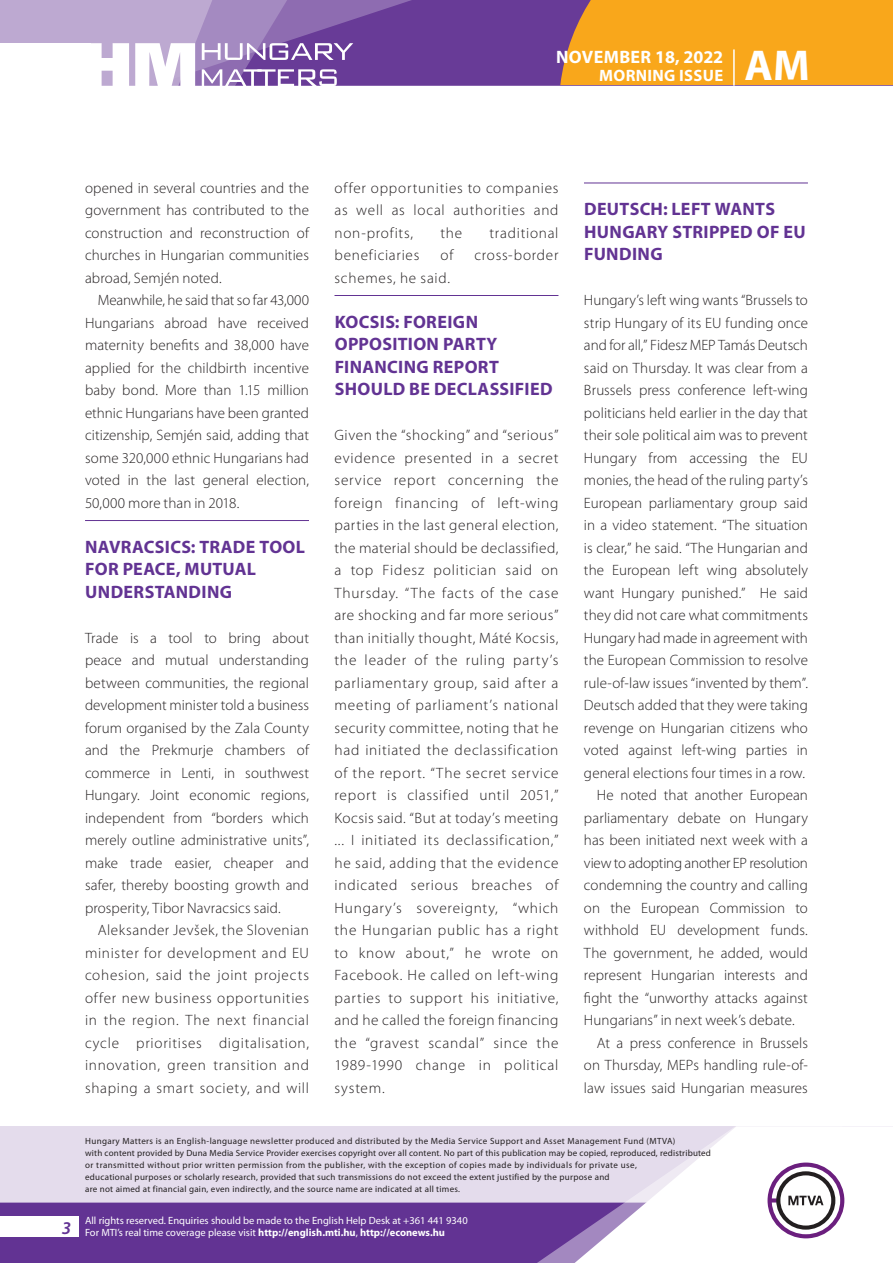
<style>
.page{position:relative;width:893px;height:1263px;background:#fff}
.page>*{position:absolute;margin:0;border:0;box-sizing:border-box;transform-origin:0 0}
.t1{font:700 43.35px "Myriad Pro";color:#fff}
._01_cimsor{font:700 18px/22.5px "Myriad Pro";letter-spacing:.02em;color:#623393}
.t2{font:700 18px "Myriad Pro";letter-spacing:.02em;color:#fff}
.t3{font:italic 600 18px "Myriad Pro";color:#623393}
.t4{font:700 16.5px "Myriad Pro";letter-spacing:.02em;color:#fff}
._03_kenyer_szöveg-1{font:300 15px/22.5px "Myriad Pro";letter-spacing:.015em;color:#231f20;text-align:justify}
._03_kenyer_szöveg-2{font:300 15px/22.5px "Myriad Pro";letter-spacing:.015em;color:#231f20;text-align:justify}
._03_kenyer_szöveg-2-2{font:300 15px "Myriad Pro";letter-spacing:.05em;color:#231f20}
._03_kenyer_szöveg-2-3{font:300 15px "Myriad Pro";letter-spacing:.045em;color:#231f20}
.t5{font:10.5px/12px "Myriad Pro";color:#fff}
.t6{font:9px/12px "Myriad Pro";letter-spacing:.03em;color:#231f20}
.s1{font-weight:700}
</style>
<div class="page">
<div style="left:0;top:1126px;width:893px;height:137px;background:#e4dcec"></div>
<div style="left:0;top:1202px;width:506px;height:61px;background:#623393"></div>
<div style="left:506px;top:1202px;width:43px;height:61px;background:#623393"></div>
<svg style="left:549px;top:1126px;width:344px;height:137px;fill:#fff"></svg>
<svg style="left:767px;top:1162px;width:77px;height:76px;background:#c5b8c8"></svg>
<div style="left:0;top:1216px;width:79px;height:20px;background:#fff"></div>
<div style="left:0;top:0;width:893px;height:85px;background:#683b97"></div>
<div style="left:560px;top:0;width:333px;height:85px;background:#f9a71b"></div>
<hr style="left:733px;top:49px;width:2px;height:37px;background:#fff">
<svg style="left:0;top:0;width:479px;height:86px"></svg>
<hr style="left:85px;top:520px;width:224px;height:1px;background:#623393">
<hr style="left:334px;top:295px;width:224px;height:1px;background:#623393">
<hr style="left:584px;top:183px;width:224px;height:1px;background:#623393">
<p class="t2" style="left:556px;top:45px;width:169px">NOVEMBER 18, 2022</p>
<p class="t4" style="left:599px;top:65px;width:125px">MORNING ISSUE</p>
<h1 class="t1" style="left:745px;top:37px;width:67px">AM</h1>
<p class="_03_kenyer_szöveg-2" style="left:85px;top:176px;width:225px">opened in several countries and the government has contributed to the construction and reconstruction of churches in Hungarian communities abroad, Semjén noted.</p>
<p class="_03_kenyer_szöveg-2" style="left:85px;top:289px;width:225px;text-indent:13px">Meanwhile, he said that so far 43,000<br>Hungarians abroad have received maternity benefits and 38,000 have applied for the childbirth incentive baby bond. More than 1.15 million ethnic Hungarians have been granted citizenship, Semjén said, adding that some 320,000 ethnic Hungarians had voted in the last general election, 50,000 more than in 2018.</p>
<p class="_01_cimsor" style="left:85px;top:535px;width:221px">NAVRACSICS: TRADE TOOL<br>FOR PEACE, MUTUAL<br>UNDERSTANDING</p>
<p class="_03_kenyer_szöveg-1" style="left:85px;top:626px;width:225px">Trade is a tool to bring about peace and mutual understanding between communities, the regional development minister told a business forum organised by the Zala County and the Prekmurje chambers of commerce in Lenti, in southwest Hungary. Joint economic regions, independent from “borders which merely outline administrative units”, make trade easier, cheaper and safer, thereby boosting growth and prosperity, Tibor Navracsics said.</p>
<p class="_03_kenyer_szöveg-2" style="left:85px;top:919px;width:225px;text-indent:13px">Aleksander Jevšek, the Slovenian minister for development and EU cohesion, said the joint projects offer new business opportunities in the region. The next financial cycle prioritises digitalisation, innovation, green transition and shaping a smart society, and will</p>
<p class="_03_kenyer_szöveg-2" style="left:334px;top:176px;width:225px">offer opportunities to companies as well as local authorities and non-profits,</p>
<p class="_03_kenyer_szöveg-2" style="left:440px;top:221px;width:23px">the</p>
<p class="_03_kenyer_szöveg-2-2" style="left:489px;top:224px;width:71px">traditional</p>
<p class="_03_kenyer_szöveg-2-2" style="left:334px;top:246px;width:86px">beneficiaries</p>
<p class="_03_kenyer_szöveg-2" style="left:440px;top:244px;width:14px">of</p>
<p class="_03_kenyer_szöveg-2-3" style="left:474px;top:246px;width:86px">cross-border</p>
<p class="_03_kenyer_szöveg-2-2" style="left:334px;top:269px;width:117px">schemes, he said.</p>
<p class="_01_cimsor" style="left:335px;top:310px;width:219px">KOCSIS: FOREIGN<br>OPPOSITION PARTY<br>FINANCING REPORT<br>SHOULD BE DECLASSIFIED</p>
<p class="_03_kenyer_szöveg-1" style="left:334px;top:424px;width:225px">Given the “shocking” and “serious” evidence presented in a secret service report concerning the foreign financing of left-wing parties in the last general election, the material should be declassified, a top Fidesz politician said on Thursday. “The facts of the case are shocking and far more serious” than initially thought, Máté Kocsis, the leader of the ruling party’s parliamentary group, said after a meeting of parliament’s national security committee, noting that he had initiated the declassification of the report. “The secret service report is classified until 2051,” Kocsis said. “But at today’s meeting ... I initiated its declassification,” he said, adding that the evidence indicated serious breaches of Hungary’s sovereignty, “which the Hungarian public has a right to know about,” he wrote on Facebook. He called on left-wing parties to support his initiative, and he called the foreign financing the “gravest scandal” since the 1989-1990 change in political system.</p>
<p class="_01_cimsor" style="left:584px;top:197px;width:223px">DEUTSCH: LEFT WANTS<br>HUNGARY STRIPPED OF EU<br>FUNDING</p>
<p class="_03_kenyer_szöveg-1" style="left:584px;top:289px;width:225px">Hungary’s left wing wants “Brussels to strip Hungary of its EU funding once and for all,” Fidesz MEP Tamás Deutsch said on Thursday. It was clear from a Brussels press conference left-wing politicians held earlier in the day that their sole political aim was to prevent Hungary from accessing the EU monies, the head of the ruling party’s European parliamentary group said in a video statement. “The situation is clear,” he said. “The Hungarian and the European left wing absolutely want Hungary punished.” He said they did not care what commitments Hungary had made in agreement with the European Commission to resolve rule-of-law issues “invented by them”.<br>Deutsch added that they were taking revenge on Hungarian citizens who voted against left-wing parties in general elections four times in a row.</p>
<p class="_03_kenyer_szöveg-2" style="left:584px;top:784px;width:225px;text-indent:13px">He noted that another European parliamentary debate on Hungary has been initiated next week with a view to adopting another EP resolution condemning the country and calling on the European Commission to withhold EU development funds.<br>The government, he added, would represent Hungarian interests and fight the “unworthy attacks against Hungarians” in next week’s debate.</p>
<p class="_03_kenyer_szöveg-2" style="left:584px;top:1031px;width:225px;text-indent:13px">At a press conference in Brussels on Thursday, MEPs handling rule-of&shy;law issues said Hungarian measures</p>
<p class="t3" style="left:62px;top:1217px;width:11px">3</p>
<p class="t6" style="left:85px;top:1134px;width:627px">Hungary Matters is an English-language newsletter produced and distributed by the Media Service Support and Asset Management Fund (MTVA)<br>with content provided by Duna Media Service Provider exercises copyright over all content. No part of this publication may be copied, reproduced, redistributed or transmitted without prior written permission from the publisher, with the exception of copies made by individuals for private use,<br>educational purposes or scholarly research, provided that such transmissions do not exceed the extent justified by the purpose and<br>are not aimed at financial gain, even indirectly, and the source name are indicated at all times.</p>
<p class="t5" style="left:85px;top:1214px;width:384px">All rights reserved. Enquiries should be made to the English Help Desk at +361 441 9340<br>For MTI’s real time coverage please visit <span class="s1">http://english.mti.hu</span>, <span class="s1">http://econews.hu</span></p>
</div>
